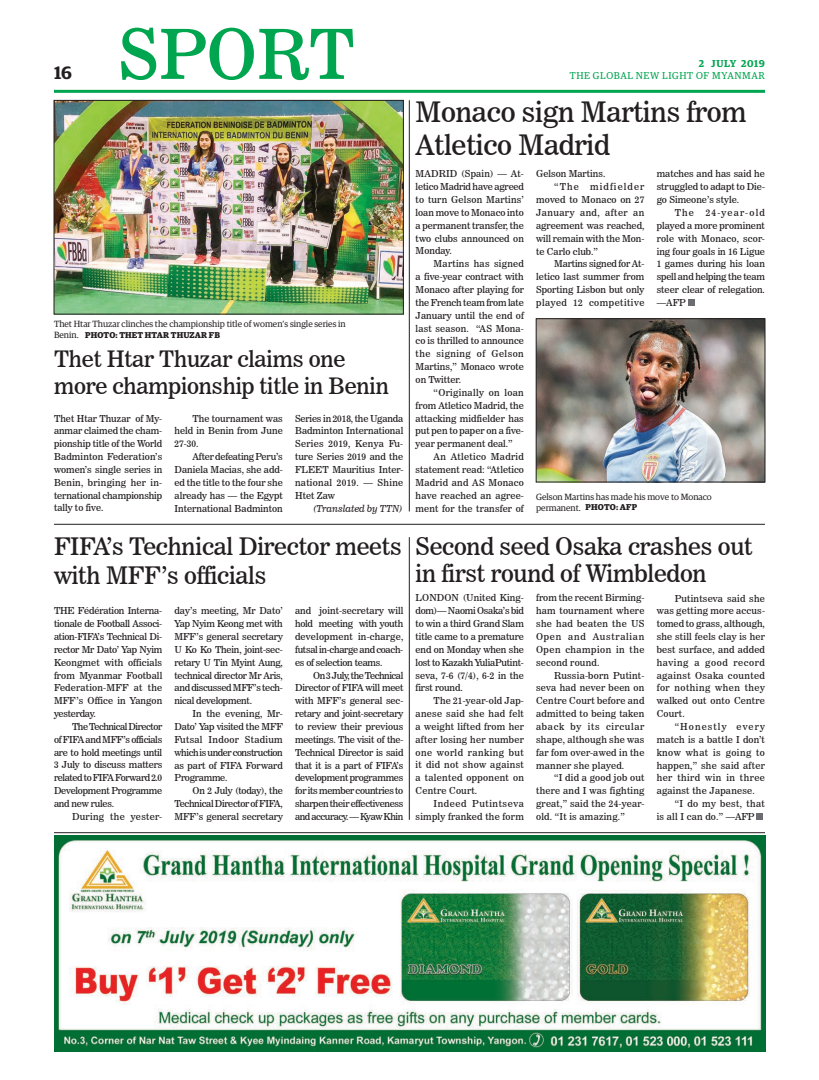
<style>
.page{position:relative;width:819px;height:1080px;background:#fff}
.page>*{position:absolute;margin:0;border:0;box-sizing:border-box;transform-origin:0 0}
.t1{font:68.5px "News 706 BT Roman C";color:#00a54f}
.t2{font:28px/33.6px "News 706 BT Roman C";letter-spacing:-.01em;color:#231f20}
.t3{font:24px/28.8px "News 706 BT Roman C";letter-spacing:-.01em;color:#231f20}
.t4{font:22.5px/27px "News 706 BT Roman C";letter-spacing:-.01em;color:#231f20}
.t5{font:600 18px "Guardian Egyp";color:#231f20}
.t6{font:10px "Guardian Egyp";letter-spacing:.06em;color:#00a54f}
.t7{font:600 10px "Guardian Egyp";letter-spacing:.06em;color:#00a54f}
.t8{font:9.5px/12.9px "News 706 BT Roman C";color:#231f20;text-align:justify}
.t9{font:9.5px/12.9px "News 706 BT Roman C";letter-spacing:.03em;color:#231f20;text-align:right}
.t10{font:9.5px "News 706 BT Roman C";letter-spacing:.05em;color:#231f20}
.t11{font:9.5px "News 706 BT Roman C";letter-spacing:.04em;color:#231f20}
.t12{font:9.5px "News 706 BT Italic C";color:#231f20}
.t13{font:9.5px "News 706 BT Roman C";letter-spacing:.115em;color:#231f20}
.t14{font:9px/10.8px "Guardian Egyp";color:#231f20}
.t15{font:700 8.5px "Guardian Egyp";letter-spacing:.02em;color:#231f20}
.s1{font-weight:400;font-size:9px}
.s2{font-weight:700;font-size:8.5px}
</style>
<div class="page">
<hr style="left:54px;top:90px;width:711px;height:3px;background:#00a54f">
<img style="left:54px;top:836px;width:711px;height:216px">
<hr style="left:54px;top:832px;width:711px;height:1px;background:#231f20">
<img style="left:56px;top:102px;width:346px;height:210px">
<div style="left:54px;top:100px;width:350px;height:214px;border:1px solid #231f20"></div>
<div style="left:688px;top:299px;width:6px;height:7px;background:#6c6d70"></div>
<div style="left:756px;top:813px;width:7px;height:7px;background:#6c6d70"></div>
<hr style="left:54px;top:524px;width:711px;height:1px;background:#231f20">
<hr style="left:409px;top:537px;width:1px;height:283px;background:#231f20">
<hr style="left:409px;top:100px;width:1px;height:411px;background:#231f20">
<img style="left:538px;top:321px;width:225px;height:159px">
<div style="left:536px;top:319px;width:229px;height:163px;border:1px solid #231f20"></div>
<h1 class="t1" style="left:118px;top:13px;width:238px">SPORT</h1>
<p class="t7" style="left:699px;top:56px;width:68px">2 JULY 2019</p>
<h3 class="t5" style="left:54px;top:59px;width:20px">16</h3>
<p class="t6" style="left:570px;top:69px;width:197px">THE GLOBAL NEW LIGHT OF MYANMAR</p>
<p class="t14" style="left:54px;top:318px;width:293px">Thet Htar Thuzar clinches the championship title of women’s single series in</p>
<p class="t15" style="left:54px;top:328px;width:168px"><span class="s1">Benin.</span> PHOTO: THET HTAR THUZAR FB</p>
<h3 class="t4" style="left:54px;top:346px;width:336px">Thet Htar Thuzar claims one more championship title in Benin</h3>
<p class="t8" style="left:54px;top:412px;width:110px">Thet Htar Thuzar of My&shy;anmar claimed the cham&shy;pionship title of the World Badminton Federation’s women’s single series in Benin, bringing her in&shy;ternational championship tally to five.</p>
<p class="t8" style="left:175px;top:412px;width:110px;text-indent:18px">The tournament was held in Benin from June 27-30.</p>
<p class="t8" style="left:295px;top:412px;width:110px">Series in 2018, the Uganda Badminton International Series 2019, Kenya Fu&shy;ture Series 2019 and the FLEET Mauritius Inter&shy;national 2019. — Shine Htet Zaw</p>
<p class="t12" style="left:313px;top:503px;width:91px">(Translated by TTN)</p>
<p class="t8" style="left:175px;top:450px;width:110px;text-indent:18px">After defeating Peru’s Daniela Macias, she add&shy;ed the title to the four she already has — the Egypt International Badminton</p>
<h3 class="t3" style="left:54px;top:532px;width:349px">FIFA’s Technical Director meets with MFF’s officials</h3>
<p class="t8" style="left:54px;top:604px;width:110px">THE Fédération Interna&shy;tionale de Football Associ&shy;ation-FIFA’s Technical Di&shy;rector Mr Dato’ Yap Nyim Keongmet with officials from Myanmar Football Federation-MFF at the MFF’s Office in Yangon yesterday.</p>
<p class="t8" style="left:54px;top:720px;width:110px;text-indent:18px">The Technical Director of FIFA and MFF’s officials are to hold meetings until 3 July to discuss matters related to FIFA Forward 2.0<br>Development Programme and new rules.</p>
<p class="t9" style="left:72px;top:810px;width:92px">During the yester-</p>
<p class="t8" style="left:175px;top:604px;width:110px">day’s meeting, Mr Dato’ Yap Nyim Keong met with MFF’s general secretary U Ko Ko Thein, joint-sec&shy;retary U Tin Myint Aung, technical director Mr Aris, and discussed MFF’s tech&shy;nical development.</p>
<p class="t8" style="left:175px;top:707px;width:110px;text-indent:18px">In the evening, Mr-Dato’ Yap visited the MFF Futsal Indoor Stadium which is under construction as part of FIFA Forward Programme.</p>
<p class="t8" style="left:175px;top:784px;width:110px;text-indent:18px">On 2 July (today), the Technical Director of FIFA, MFF’s general secretary</p>
<p class="t8" style="left:295px;top:604px;width:110px">and joint-secretary will hold meeting with youth development in-charge, futsal in-charge and coach&shy;es of selection teams.</p>
<p class="t8" style="left:295px;top:669px;width:110px;text-indent:18px">On 3 July, the Technical Director of FIFA will meet with MFF’s general sec&shy;retary and joint-secretary to review their previous meetings. The visit of the-Technical Director is said that it is a part of FIFA’s development programmes for its member countries to sharpen their effectiveness and accuracy. — Kyaw Khin</p>
<h2 class="t2" style="left:416px;top:95px;width:333px">Monaco sign Martins from<br>Atletico Madrid</h2>
<p class="t8" style="left:416px;top:167px;width:110px">MADRID (Spain) — At&shy;letico Madrid have agreed to turn Gelson Martins’ loan move to Monaco into a permanent transfer, the two clubs announced on Monday.</p>
<p class="t8" style="left:416px;top:257px;width:110px;text-indent:18px">Martins has signed a five-year contract with Monaco after playing for the French team from late January until the end of last season. “AS Mona&shy;co is thrilled to announce the signing of Gelson Martins,” Monaco wrote on Twitter.</p>
<p class="t8" style="left:416px;top:386px;width:110px;text-indent:18px">“Originally on loan from Atletico Madrid, the attacking midfielder has put pen to paper on a five&shy;year permanent deal.”</p>
<p class="t8" style="left:416px;top:450px;width:110px;text-indent:18px">An Atletico Madrid statement read: “Atletico Madrid and AS Monaco have reached an agree&shy;ment for the transfer of</p>
<p class="t8" style="left:536px;top:168px;width:71px">Gelson Martins.</p>
<p class="t13" style="left:554px;top:181px;width:92px">“The midfielder</p>
<p class="t8" style="left:536px;top:193px;width:110px">moved to Monaco on 27</p>
<p class="t11" style="left:536px;top:207px;width:110px">January and, after an</p>
<p class="t8" style="left:536px;top:219px;width:110px">agreement was reached,</p>
<p class="t8" style="left:536px;top:232px;width:110px">will remain with the Mon-</p>
<p class="t8" style="left:536px;top:245px;width:63px">te Carlo club.”</p>
<p class="t8" style="left:554px;top:258px;width:92px">Martins signed for At-</p>
<p class="t8" style="left:536px;top:270px;width:110px">letico last summer from</p>
<p class="t8" style="left:536px;top:283px;width:110px">Sporting Lisbon but only</p>
<p class="t10" style="left:536px;top:297px;width:110px">played 12 competitive</p>
<p class="t8" style="left:657px;top:168px;width:110px">matches and has said he struggled to adapt to Die&shy;go Simeone’s style.</p>
<p class="t8" style="left:657px;top:206px;width:110px;text-indent:18px">The 24-year-old played a more prominent role with Monaco, scor&shy;ing four goals in 16 Ligue 1 games during his loan spell and helping the team steer clear of relegation. —AFP</p>
<p class="t14" style="left:536px;top:491px;width:177px">Gelson Martins has made his move to Monaco permanent. <span class="s2">PHOTO: AFP</span></p>
<h3 class="t3" style="left:416px;top:533px;width:339px;line-height:26.8px">Second seed Osaka crashes out in first round of Wimbledon</h3>
<p class="t8" style="left:416px;top:592px;width:110px">LONDON (United King&shy;dom)— Naomi Osaka’s bid to win a third Grand Slam title came to a premature end on Monday when she lost to Kazakh YuliaPutint&shy;seva, 7-6 (7/4), 6-2 in the first round.</p>
<p class="t8" style="left:416px;top:694px;width:110px;text-indent:18px">The 21-year-old Jap&shy;anese said she had felt a weight lifted from her after losing her number one world ranking but it did not show against a talented opponent on Centre Court.</p>
<p class="t9" style="left:416px;top:797px;width:110px">Indeed Putintseva simply franked the form</p>
<p class="t8" style="left:536px;top:592px;width:110px">from the recent Birming&shy;ham tournament where she had beaten the US Open and Australian Open champion in the second round.</p>
<p class="t8" style="left:536px;top:669px;width:110px;text-indent:18px">Russia-born Putint&shy;seva had never been on Centre Court before and admitted to being taken aback by its circular shape, although she was far fom over-awed in the manner she played.</p>
<p class="t8" style="left:536px;top:772px;width:110px;text-indent:18px">“I did a good job out there and I was fighting great,” said the 24-year&shy;old. “It is amazing.”</p>
<p class="t8" style="left:657px;top:592px;width:110px;text-indent:18px">Putintseva said she was getting more accus&shy;tomed to grass, although, she still feels clay is her best surface, and added having a good record against Osaka counted for nothing when they walked out onto Centre Court.</p>
<p class="t8" style="left:657px;top:720px;width:110px;text-indent:18px">“Honestly every match is a battle I don’t know what is going to happen,” she said after her third win in three against the Japanese.</p>
<p class="t9" style="left:657px;top:797px;width:110px;text-align:left;text-indent:18px">“I do my best, that is all I can do.” —AFP</p>
</div>
